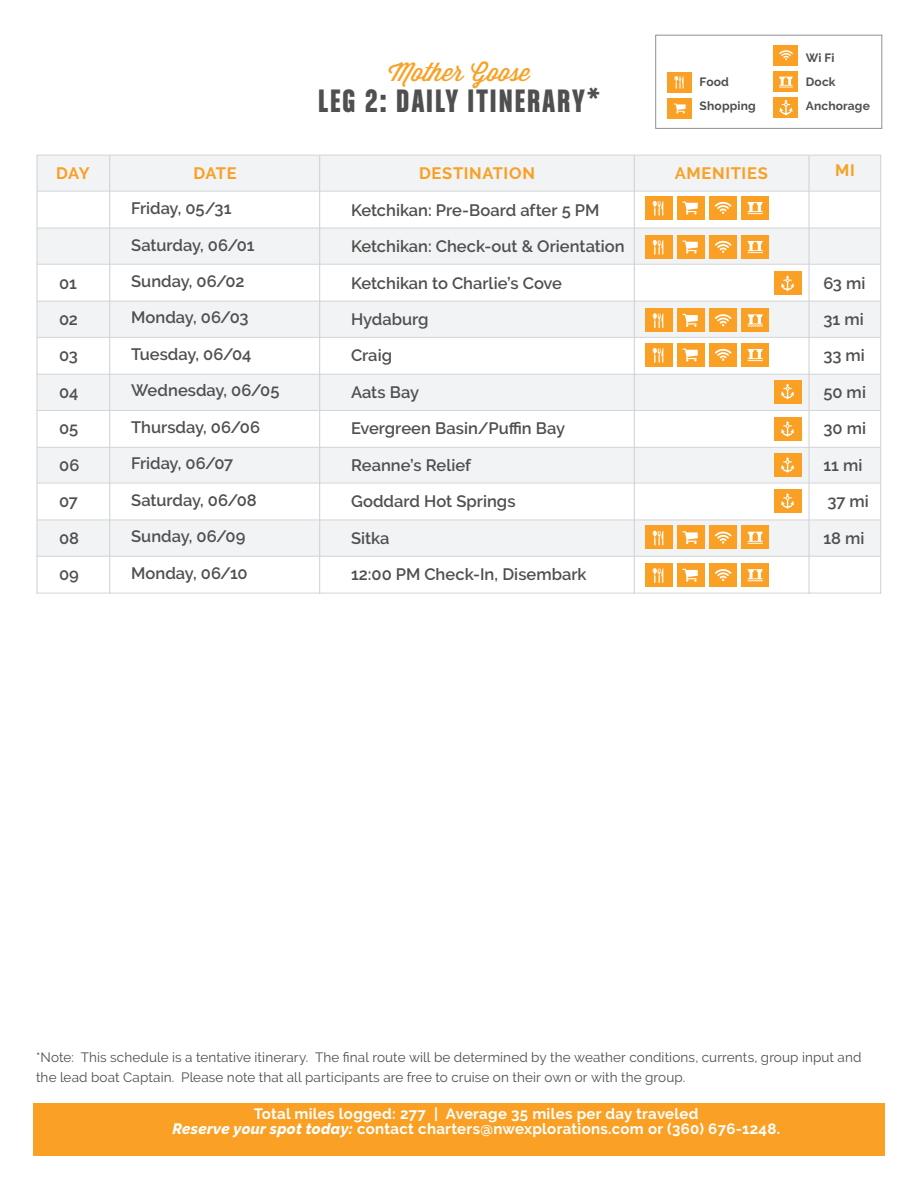
<style>
.page{position:relative;width:918px;height:1188px;background:#fff}
.page>*{position:absolute;margin:0;border:0;box-sizing:border-box;transform-origin:0 0}
.h1_Chalet_Grey{font:34.5px "Chalet Comprime Hong Kong Sixty";letter-spacing:.06em;color:#4e4f4e}
.H1_wisdom_s__Orange{font:25.5px "Wisdom Script";color:#f9a025}
.t1{font:600 16.5px "Raleway";color:#4e4f4e}
.t2{font:700 16.5px "Raleway";letter-spacing:.04em;color:#f9a025}
.Days_-_itinerary_-_b{font:700 15px "Raleway";letter-spacing:.02em;color:#fff}
.Note{font:13.5px/19.5px "Raleway";letter-spacing:.01em;color:#4e4f4e}
.preboard_checkout_in{font:700 12px "Raleway";letter-spacing:.015em;color:#4e4f4e}
.s1{font-weight:800;font-style:italic}
</style>
<div class="page">
<div style="left:33px;top:1103px;width:852px;height:52px;background:#f9a025"></div>
<svg style="left:37px;top:155px;width:844px;height:439px"></svg>
<div style="left:668px;top:72px;width:24px;height:21px;background:#f9a025"></div>
<div style="left:774px;top:45px;width:24px;height:21px;background:#f9a025"></div>
<div style="left:668px;top:98px;width:24px;height:20px;background:#f9a025"></div>
<div style="left:774px;top:97px;width:24px;height:21px;background:#f9a025"></div>
<div style="left:774px;top:71px;width:24px;height:21px;background:#f9a025"></div>
<div style="left:656px;top:35px;width:226px;height:94px;border:1px solid #8e9193"></div>
<svg style="left:674px;top:76px;width:10px;height:13px"></svg>
<svg style="left:674px;top:103px;width:12px;height:11px"></svg>
<svg style="left:779px;top:50px;width:14px;height:10px"></svg>
<svg style="left:779px;top:77px;width:14px;height:11px"></svg>
<svg style="left:779px;top:100px;width:14px;height:15px"></svg>
<div style="left:774px;top:417px;width:27px;height:24px;background:#f9a025"></div>
<svg style="left:781px;top:421px;width:13px;height:16px"></svg>
<div style="left:774px;top:272px;width:27px;height:23px;background:#f9a025"></div>
<svg style="left:781px;top:276px;width:13px;height:15px"></svg>
<div style="left:645px;top:196px;width:28px;height:24px;background:#f9a025"></div>
<svg style="left:653px;top:201px;width:10px;height:15px"></svg>
<div style="left:677px;top:196px;width:28px;height:24px;background:#f9a025"></div>
<svg style="left:682px;top:202px;width:16px;height:12px"></svg>
<div style="left:709px;top:196px;width:28px;height:24px;background:#f9a025"></div>
<svg style="left:715px;top:201px;width:16px;height:13px"></svg>
<div style="left:741px;top:196px;width:28px;height:24px;background:#f9a025"></div>
<svg style="left:747px;top:202px;width:16px;height:12px"></svg>
<div style="left:645px;top:235px;width:28px;height:24px;background:#f9a025"></div>
<svg style="left:653px;top:240px;width:10px;height:15px"></svg>
<div style="left:677px;top:235px;width:28px;height:24px;background:#f9a025"></div>
<svg style="left:682px;top:241px;width:16px;height:12px"></svg>
<div style="left:709px;top:235px;width:28px;height:24px;background:#f9a025"></div>
<svg style="left:715px;top:240px;width:16px;height:13px"></svg>
<div style="left:741px;top:235px;width:28px;height:24px;background:#f9a025"></div>
<svg style="left:747px;top:241px;width:16px;height:12px"></svg>
<div style="left:645px;top:526px;width:28px;height:23px;background:#f9a025"></div>
<svg style="left:653px;top:531px;width:10px;height:14px"></svg>
<div style="left:677px;top:526px;width:28px;height:23px;background:#f9a025"></div>
<svg style="left:682px;top:531px;width:16px;height:13px"></svg>
<div style="left:709px;top:526px;width:28px;height:23px;background:#f9a025"></div>
<svg style="left:715px;top:531px;width:16px;height:13px"></svg>
<div style="left:741px;top:526px;width:28px;height:23px;background:#f9a025"></div>
<svg style="left:747px;top:532px;width:16px;height:12px"></svg>
<div style="left:645px;top:563px;width:28px;height:24px;background:#f9a025"></div>
<svg style="left:653px;top:568px;width:10px;height:15px"></svg>
<div style="left:677px;top:563px;width:28px;height:24px;background:#f9a025"></div>
<svg style="left:682px;top:569px;width:16px;height:13px"></svg>
<div style="left:709px;top:563px;width:28px;height:24px;background:#f9a025"></div>
<svg style="left:715px;top:569px;width:16px;height:12px"></svg>
<div style="left:741px;top:563px;width:28px;height:24px;background:#f9a025"></div>
<svg style="left:747px;top:569px;width:16px;height:12px"></svg>
<div style="left:774px;top:453px;width:27px;height:24px;background:#f9a025"></div>
<svg style="left:781px;top:457px;width:13px;height:16px"></svg>
<div style="left:774px;top:489px;width:27px;height:24px;background:#f9a025"></div>
<svg style="left:781px;top:493px;width:13px;height:16px"></svg>
<div style="left:774px;top:380px;width:27px;height:24px;background:#f9a025"></div>
<svg style="left:781px;top:384px;width:13px;height:15px"></svg>
<div style="left:645px;top:308px;width:28px;height:24px;background:#f9a025"></div>
<svg style="left:653px;top:313px;width:10px;height:15px"></svg>
<div style="left:677px;top:308px;width:28px;height:24px;background:#f9a025"></div>
<svg style="left:682px;top:314px;width:16px;height:13px"></svg>
<div style="left:709px;top:308px;width:28px;height:24px;background:#f9a025"></div>
<svg style="left:715px;top:314px;width:16px;height:12px"></svg>
<div style="left:741px;top:308px;width:28px;height:24px;background:#f9a025"></div>
<svg style="left:747px;top:314px;width:16px;height:13px"></svg>
<div style="left:645px;top:343px;width:28px;height:24px;background:#f9a025"></div>
<svg style="left:653px;top:348px;width:10px;height:15px"></svg>
<div style="left:677px;top:343px;width:28px;height:24px;background:#f9a025"></div>
<svg style="left:682px;top:349px;width:16px;height:12px"></svg>
<div style="left:709px;top:343px;width:28px;height:24px;background:#f9a025"></div>
<svg style="left:715px;top:348px;width:16px;height:13px"></svg>
<div style="left:741px;top:343px;width:28px;height:24px;background:#f9a025"></div>
<svg style="left:747px;top:349px;width:16px;height:12px"></svg>
<p class="H1_wisdom_s__Orange" style="left:388px;top:52px;width:143px">Mother Goose</p>
<p class="h1_Chalet_Grey" style="left:318px;top:80px;width:283px">LEG 2: DAILY ITINERARY*</p>
<p class="preboard_checkout_in" style="left:700px;top:75px;width:31px">Food</p>
<p class="preboard_checkout_in" style="left:700px;top:99px;width:58px">Shopping</p>
<p class="preboard_checkout_in" style="left:806px;top:51px;width:30px">Wi Fi</p>
<p class="preboard_checkout_in" style="left:806px;top:75px;width:31px">Dock</p>
<p class="preboard_checkout_in" style="left:806px;top:99px;width:66px">Anchorage</p>
<p class="t2" style="left:56px;top:163px;width:35px">DAY</p>
<p class="t2" style="left:194px;top:163px;width:45px">DATE</p>
<p class="t2" style="left:419px;top:164px;width:117px">DESTINATION</p>
<p class="t2" style="left:675px;top:164px;width:95px">AMENITIES</p>
<p class="t2" style="left:835px;top:160px;width:21px">MI</p>
<p class="t1" style="left:59px;top:273px;width:19px">01</p>
<p class="t1" style="left:59px;top:310px;width:20px">02</p>
<p class="t1" style="left:59px;top:346px;width:20px">03</p>
<p class="t1" style="left:59px;top:383px;width:21px">04</p>
<p class="t1" style="left:59px;top:419px;width:21px">05</p>
<p class="t1" style="left:59px;top:455px;width:22px">06</p>
<p class="t1" style="left:59px;top:492px;width:20px">07</p>
<p class="t1" style="left:59px;top:528px;width:22px">08</p>
<p class="t1" style="left:59px;top:565px;width:21px">09</p>
<p class="t1" style="left:131px;top:199px;width:102px">Friday, 05/31</p>
<p class="t1" style="left:131px;top:235px;width:125px">Saturday, 06/01</p>
<p class="t1" style="left:131px;top:272px;width:115px">Sunday, 06/02</p>
<p class="t1" style="left:131px;top:308px;width:119px">Monday, 06/03</p>
<p class="t1" style="left:131px;top:345px;width:122px">Tuesday, 06/04</p>
<p class="t1" style="left:131px;top:381px;width:150px">Wednesday, 06/05</p>
<p class="t1" style="left:131px;top:418px;width:131px">Thursday, 06/06</p>
<p class="t1" style="left:131px;top:454px;width:104px">Friday, 06/07</p>
<p class="t1" style="left:131px;top:490px;width:127px">Saturday, 06/08</p>
<p class="t1" style="left:131px;top:527px;width:116px">Sunday, 06/09</p>
<p class="t1" style="left:131px;top:563px;width:118px">Monday, 06/10</p>
<p class="t1" style="left:351px;top:200px;width:250px">Ketchikan: Pre-Board after 5 PM</p>
<p class="t1" style="left:351px;top:237px;width:275px">Ketchikan: Check-out &amp; Orientation</p>
<p class="t1" style="left:351px;top:273px;width:213px">Ketchikan to Charlie’s Cove</p>
<p class="t1" style="left:351px;top:310px;width:79px">Hydaburg</p>
<p class="t1" style="left:351px;top:346px;width:43px">Craig</p>
<p class="t1" style="left:351px;top:383px;width:70px">Aats Bay</p>
<p class="t1" style="left:351px;top:419px;width:216px">Evergreen Basin/Puffin Bay</p>
<p class="t1" style="left:351px;top:455px;width:122px">Reanne’s Relief</p>
<p class="t1" style="left:351px;top:492px;width:166px">Goddard Hot Springs</p>
<p class="t1" style="left:351px;top:528px;width:40px">Sitka</p>
<p class="t1" style="left:351px;top:565px;width:237px">12:00 PM Check-In, Disembark</p>
<p class="t1" style="left:824px;top:273px;width:43px">63 mi</p>
<p class="t1" style="left:824px;top:310px;width:42px">31 mi</p>
<p class="t1" style="left:824px;top:346px;width:43px">33 mi</p>
<p class="t1" style="left:824px;top:383px;width:44px">50 mi</p>
<p class="t1" style="left:824px;top:419px;width:44px">30 mi</p>
<p class="t1" style="left:824px;top:455px;width:40px">11 mi</p>
<p class="t1" style="left:828px;top:492px;width:43px">37 mi</p>
<p class="t1" style="left:824px;top:528px;width:42px">18 mi</p>
<p class="Note" style="left:36px;top:1048px;width:827px">*Note: This schedule is a tentative itinerary. The final route will be determined by the weather conditions, currents, group input and the lead boat Captain. Please note that all participants are free to cruise on their own or with the group.</p>
<p class="Days_-_itinerary_-_b" style="left:254px;top:1105px;width:446px">Total miles logged: 277 | Average 35 miles per day traveled</p>
<p class="Days_-_itinerary_-_b" style="left:172px;top:1120px;width:609px"><span class="s1">Reserve your spot today:</span> contact charters@nwexplorations.com or (360) 676-1248.</p>
</div>
